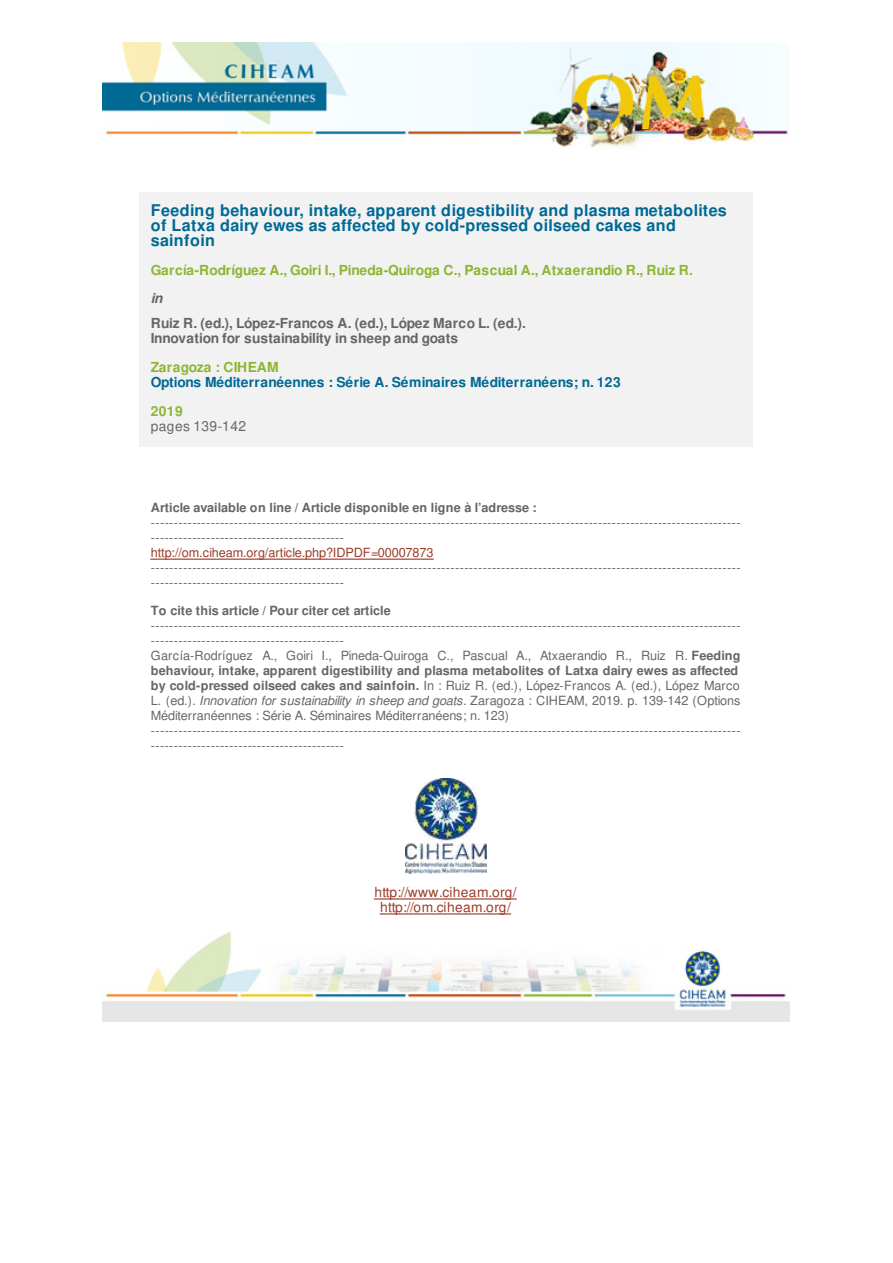
<style>
.page{position:relative;width:893px;height:1263px;background:#fff}
.page>*{position:absolute;margin:0;border:0;box-sizing:border-box;transform-origin:0 0}
.t1{font:700 16.2px/15px "Nimbus Sans";letter-spacing:.015em;color:#006994}
.t2{font:700 13.8px/15px "Nimbus Sans";letter-spacing:-.03em;color:#666}
.t3{font:700 13.8px "Nimbus Sans";letter-spacing:-.03em;color:#8eb533}
.t4{font:700 13.8px "Nimbus Sans";color:#006994}
.t5{font:13.8px/15px "Nimbus Sans";letter-spacing:.025em;color:#993b26;text-align:center}
.t6{font:700 13.8px "Nimbus Sans";color:#8eb533}
.t7{font:13.8px "Nimbus Sans";letter-spacing:.025em;color:#666}
.t8{font:italic 700 13.8px "Nimbus Sans";color:#666}
.t9{font:12.6px/15px "Nimbus Sans";letter-spacing:-.01em;color:#666}
.t10{font:700 12.6px "Nimbus Sans";letter-spacing:-.005em;color:#666}
.t11{font:12.6px "Nimbus Sans";letter-spacing:-.01em;color:#993b26}
.s1{font-weight:700}
.s2{font-style:italic}
</style>
<div class="page">
<div style="left:139px;top:192px;width:613px;height:255px;background:#f2f2f2"></div>
<img style="left:102px;top:42px;width:686px;height:108px">
<hr style="left:151px;top:559px;width:282px;height:1px;background:#993b26">
<img style="left:405px;top:779px;width:81px;height:94px">
<hr style="left:374px;top:898px;width:142px;height:2px;background:#993b26">
<hr style="left:380px;top:913px;width:130px;height:2px;background:#993b26">
<img style="left:102px;top:931px;width:687px;height:91px">
<p class="t1" style="left:151px;top:205px;width:577px">Feeding behaviour, intake, apparent digestibility and plasma metabolites of Latxa dairy ewes as affected by cold-pressed oilseed cakes and sainfoin</p>
<p class="t3" style="left:151px;top:265px;width:543px">García-Rodríguez A., Goiri I., Pineda-Quiroga C., Pascual A., Atxaerandio R., Ruiz R.</p>
<p class="t8" style="left:151px;top:290px;width:13px">in</p>
<p class="t2" style="left:151px;top:317px;width:376px">Ruiz R. (ed.), López-Francos A. (ed.), López Marco L. (ed.).<br>Innovation for sustainability in sheep and goats</p>
<p class="t6" style="left:151px;top:362px;width:129px">Zaragoza : CIHEAM</p>
<p class="t4" style="left:151px;top:376px;width:471px">Options Méditerranéennes : Série A. Séminaires Méditerranéens; n. 123</p>
<p class="t6" style="left:151px;top:405px;width:33px">2019</p>
<p class="t7" style="left:151px;top:420px;width:97px">pages 139-142</p>
<p class="t10" style="left:151px;top:503px;width:387px">Article available on line / Article disponible en ligne à l’adresse :</p>
<p class="t9" style="left:151px;top:517px;width:591px">-------------------------------------------------------------------------------------------------------------------------------- ------------------------------------------</p>
<p class="t11" style="left:151px;top:548px;width:284px">http://om.ciheam.org/article.php?IDPDF=00007873</p>
<p class="t9" style="left:151px;top:562px;width:591px">-------------------------------------------------------------------------------------------------------------------------------- ------------------------------------------</p>
<p class="t10" style="left:151px;top:605px;width:241px">To cite this article / Pour citer cet article</p>
<p class="t9" style="left:151px;top:619px;width:591px">-------------------------------------------------------------------------------------------------------------------------------- ------------------------------------------<br>García-Rodríguez A., Goiri I., Pineda-Quiroga C., Pascual A., Atxaerandio R., Ruiz R. <span class="s1">Feeding behaviour, intake, apparent digestibility and plasma metabolites of Latxa dairy ewes as affected by cold-pressed oilseed cakes and sainfoin.</span> In : Ruiz R. (ed.), López-Francos A. (ed.), López Marco L. (ed.). <span class="s2">Innovation for sustainability in sheep and goats.</span> Zaragoza : CIHEAM, 2019. p. 139-142 (Options Méditerranéennes : Série A. Séminaires Méditerranéens; n. 123) -------------------------------------------------------------------------------------------------------------------------------- ------------------------------------------</p>
<p class="t5" style="left:374px;top:886px;width:144px">http://www.ciheam.org/ http://om.ciheam.org/</p>
</div>
